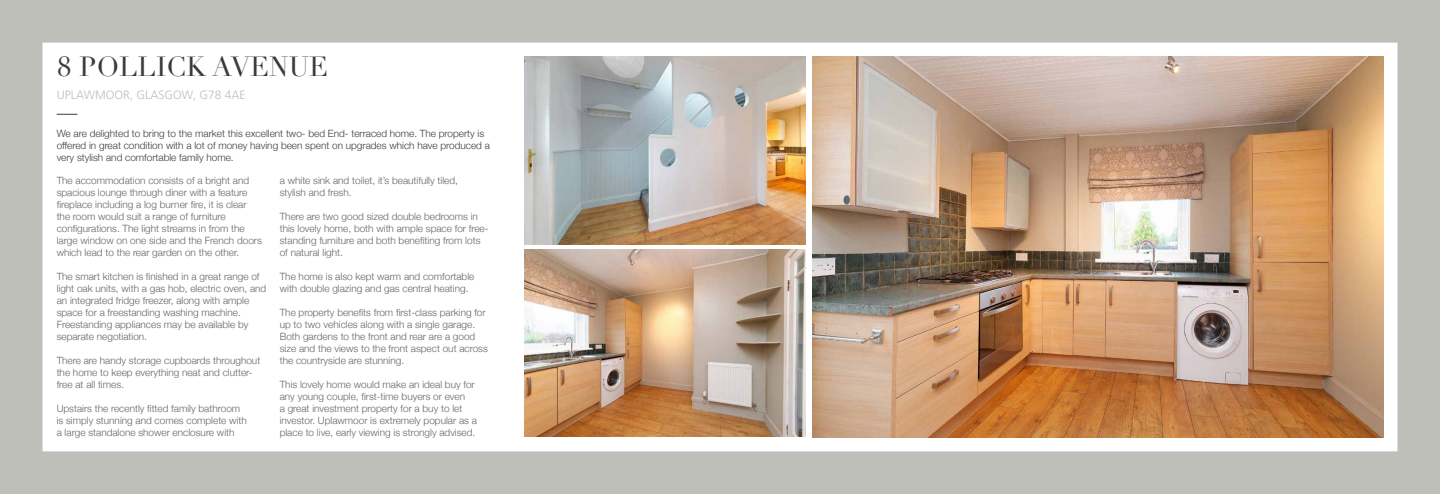
<style>
.page{position:relative;width:1440px;height:494px;background:#fff}
.page>*{position:absolute;margin:0;border:0;box-sizing:border-box;transform-origin:0 0}
.t1{font:27px "Didot";color:#383a40}
.t2{font:300 12px "Frutiger";color:#bebfb9}
.t3{font:300 10px/12px "Helvetica Neue";color:#646463}
.t4{font:300 10px/12px "Helvetica Neue";color:#383a40}
</style>
<div class="page">
<img style="left:0;top:0;width:1440px;height:493px">
<svg style="left:57px;top:114px;width:20px;height:1px"></svg>
<h1 class="t1" style="left:57px;top:50px;width:273px">8 POLLICK AVENUE</h1>
<p class="t2" style="left:57px;top:88px;width:190px">UPLAWMOOR, GLASGOW, G78 4AE</p>
<p class="t4" style="left:57px;top:126px;width:435px">We are delighted to bring to the market this excellent two- bed End- terraced home. The property is offered in great condition with a lot of money having been spent on upgrades which have produced a very stylish and comfortable family home.</p>
<p class="t3" style="left:57px;top:173px;width:207px">The accommodation consists of a bright and spacious lounge through diner with a feature fireplace including a log burner fire, it is clear the room would suit a range of furniture configurations. The light streams in from the large window on one side and the French doors which lead to the rear garden on the other.</p>
<p class="t3" style="left:57px;top:269px;width:211px">The smart kitchen is finished in a great range of light oak units, with a gas hob, electric oven, and an integrated fridge freezer, along with ample space for a freestanding washing machine.<br>Freestanding appliances may be available by separate negotiation.</p>
<p class="t3" style="left:57px;top:353px;width:205px">There are handy storage cupboards throughout the home to keep everything neat and clutter&shy;free at all times.</p>
<p class="t3" style="left:57px;top:401px;width:192px">Upstairs the recently fitted family bathroom is simply stunning and comes complete with a large standalone shower enclosure with</p>
<p class="t3" style="left:280px;top:173px;width:180px">a white sink and toilet, it’s beautifully tiled, stylish and fresh.</p>
<p class="t3" style="left:280px;top:209px;width:210px">There are two good sized double bedrooms in this lovely home, both with ample space for free&shy;standing furniture and both benefiting from lots of natural light.</p>
<p class="t3" style="left:280px;top:269px;width:196px">The home is also kept warm and comfortable with double glazing and gas central heating.</p>
<p class="t3" style="left:280px;top:305px;width:210px">The property benefits from first-class parking for up to two vehicles along with a single garage.<br>Both gardens to the front and rear are a good size and the views to the front aspect out across the countryside are stunning.</p>
<p class="t3" style="left:280px;top:377px;width:199px">This lovely home would make an ideal buy for any young couple, first-time buyers or even<br>a great investment property for a buy to let investor. Uplawmoor is extremely popular as a place to live, early viewing is strongly advised.</p>
</div>
